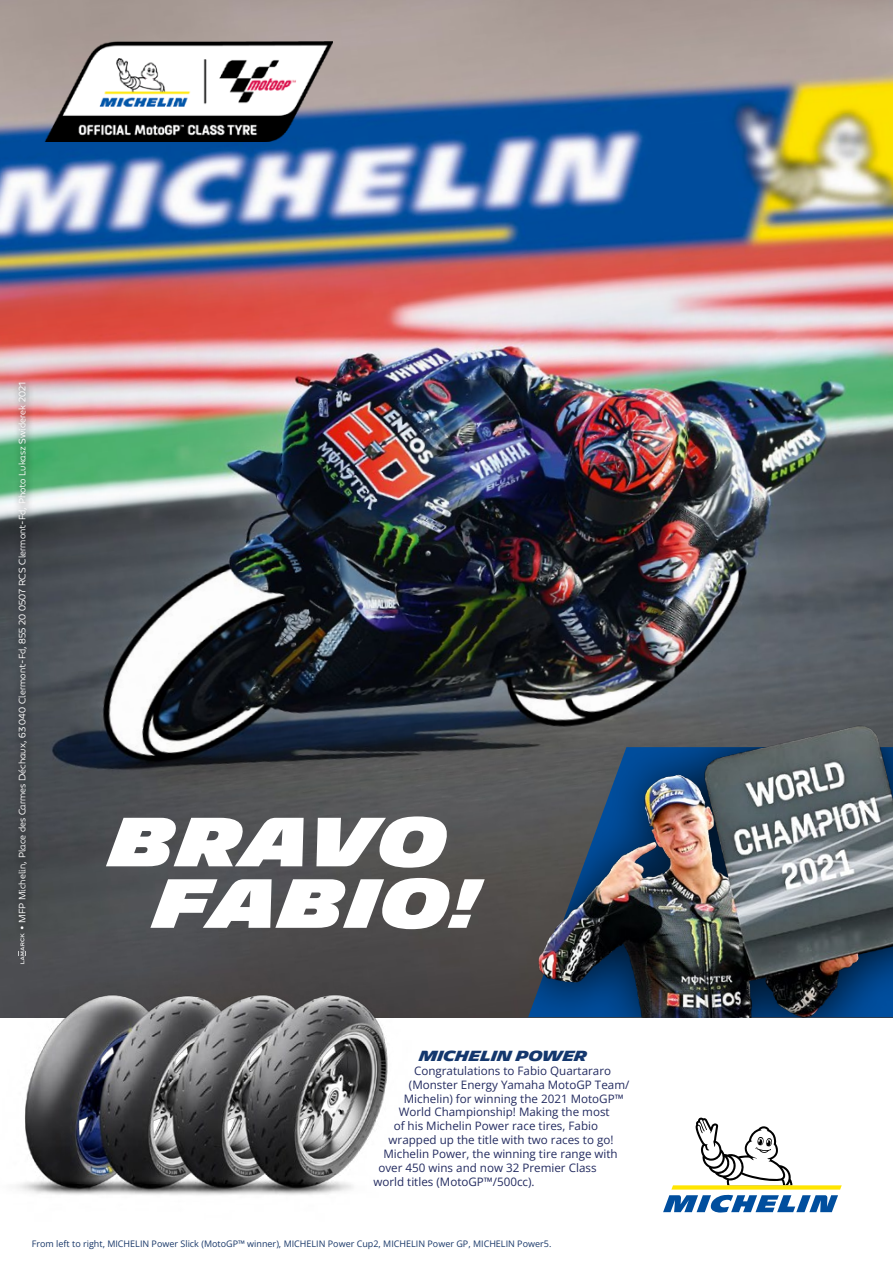
<style>
.page{position:relative;width:893px;height:1263px;background:#fff}
.page>*{position:absolute;margin:0;border:0;box-sizing:border-box;transform-origin:0 0}
.t1{font:900 67.35px/61.5px "Michelin Unit Titling";letter-spacing:.005em;color:#fff}
.t2{font:700 14.25px "Michelin Unit Titling";letter-spacing:-.02em;color:#14376d}
.t3{font:11.7px "Open Sans";color:#232b60}
.t4{font:300 9px "Michelin Unit Text";color:#fff}
.t5{font:9px "Open Sans";color:#183768}
</style>
<div class="page">
<img style="left:0;top:1px;width:893px;height:1016px">
<img style="left:45px;top:41px;width:288px;height:100px">
<div style="left:12px;top:377px;width:24px;height:561px;background:#000;opacity:.75"></div>
<img style="left:510px;top:721px;width:383px;height:296px">
<svg style="left:663px;top:1118px;width:179px;height:95px"></svg>
<svg style="left:19px;top:933px;width:7px;height:28px"></svg>
<img style="left:0;top:961px;width:448px;height:234px">
<p class="t4" style="left:17px;top:930px;width:549px;rotate:-90deg">• MFP Michelin, Place des Carmes Déchaux, 63 040 Clermont-Fd, 855 20 0507 RCS Clermont-Fd, Photo Lukasz Swiderek 2021</p>
<p class="t1" style="left:154px;top:813px;width:326px;text-indent:-44px">BRAVO<br>FABIO!</p>
<p class="t2" style="left:419px;top:1047px;width:170px">MICHELIN POWER</p>
<p class="t3" style="left:414px;top:1062px;width:199px">Congratulations to Fabio Quartararo</p>
<p class="t3" style="left:409px;top:1076px;width:222px">(Monster Energy Yamaha MotoGP Team/</p>
<p class="t3" style="left:404px;top:1090px;width:221px">Michelin) for winning the 2021 MotoGP™</p>
<p class="t3" style="left:399px;top:1104px;width:212px">World Championship! Making the most</p>
<p class="t3" style="left:394px;top:1118px;width:206px">of his Michelin Power race tires, Fabio</p>
<p class="t3" style="left:389px;top:1132px;width:226px">wrapped up the title with two races to go!</p>
<p class="t3" style="left:383px;top:1146px;width:236px">Michelin Power, the winning tire range with</p>
<p class="t3" style="left:378px;top:1160px;width:220px">over 450 wins and now 32 Premier Class</p>
<p class="t3" style="left:373px;top:1174px;width:163px">world titles (MotoGP™/500cc).</p>
<p class="t5" style="left:32px;top:1238px;width:521px">From left to right, MICHELIN Power Slick (MotoGP™ winner), MICHELIN Power Cup2, MICHELIN Power GP, MICHELIN Power5.</p>
</div>
